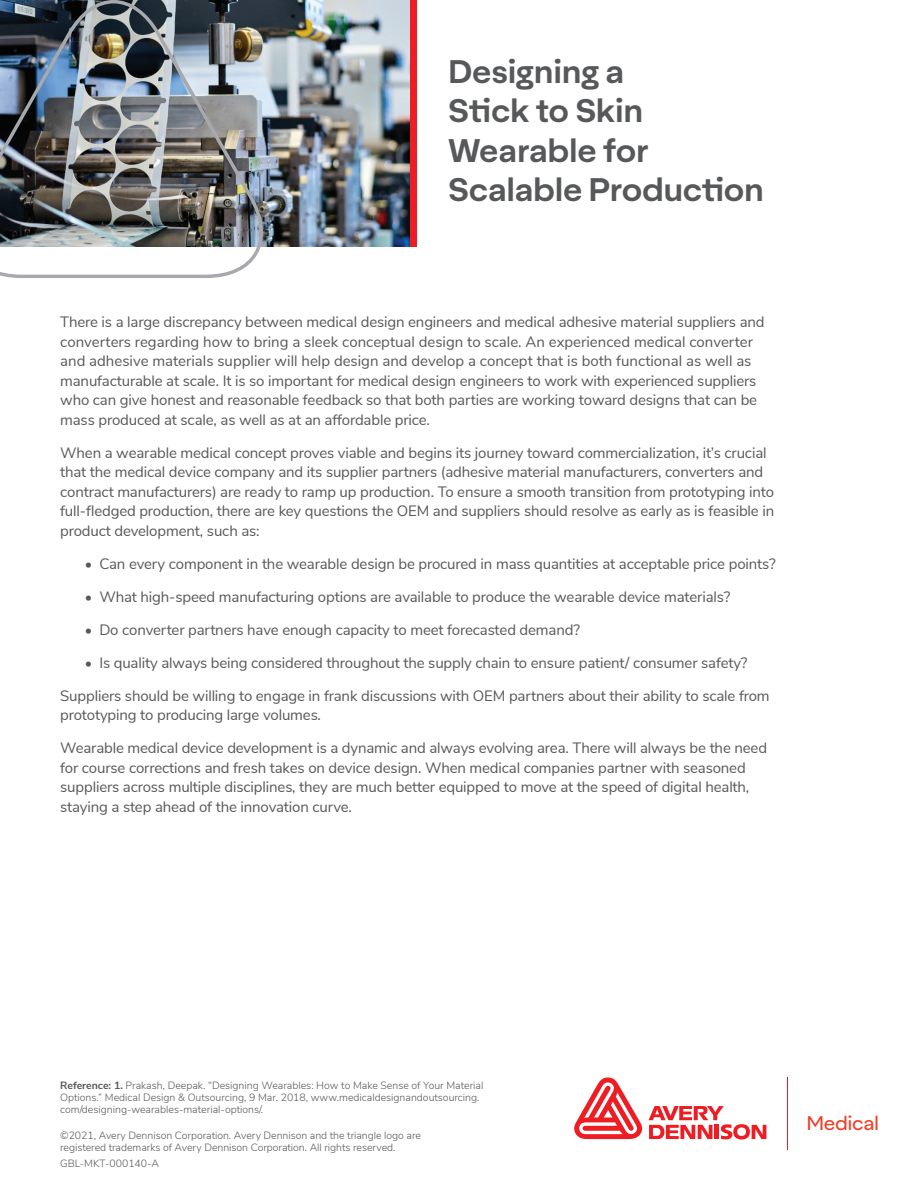
<style>
.page{position:relative;width:918px;height:1188px;background:#fff}
.page>*{position:absolute;margin:0;border:0;box-sizing:border-box;transform-origin:0 0}
.t1{font:600 31.5px/39.3px "Aktifo A";letter-spacing:-.01em;color:#57585a}
.t2{font:19.05px "Aktifo A";letter-spacing:-.02em;color:#ef3e27}
.t3{font:15px/19.5px "Nunito Sans";letter-spacing:-.01em;color:#57585a}
.t4{font:300 10.5px/12px "Nunito Sans";color:#57585a}
.s1{font-size:14.25px}
.s2{font-weight:700}
</style>
<div class="page">
<hr style="left:787px;top:1077px;width:1px;height:73px;background:#ee1d23">
<svg style="left:574px;top:1077px;width:69px;height:62px"></svg>
<svg style="left:649px;top:1106px;width:117px;height:34px"></svg>
<img style="left:275px;top:0;width:135px;height:247px">
<img style="left:0;top:0;width:275px;height:278px">
<div style="left:410px;top:0;width:7px;height:247px;background:#ee1d23"></div>
<h1 class="t1" style="left:448px;top:51px;width:317px">Designing a<br>Stick to Skin<br>Wearable for<br>Scalable Production</h1>
<p class="t3" style="left:60px;top:311px;width:706px">There is a large discrepancy between medical design engineers and medical adhesive material suppliers and converters regarding how to bring a sleek conceptual design to scale. An experienced medical converter and adhesive materials supplier will help design and develop a concept that is both functional as well as manufacturable at scale. It is so important for medical design engineers to work with experienced suppliers who can give honest and reasonable feedback so that both parties are working toward designs that can be mass produced at scale, as well as at an affordable price.</p>
<p class="t3" style="left:60px;top:442px;width:716px">When a wearable medical concept proves viable and begins its journey toward commercialization, it’s crucial that the medical device company and its supplier partners (adhesive material manufacturers, converters and contract manufacturers) are ready to ramp up production. To ensure a smooth transition from prototyping into full-fledged production, there are key questions the OEM and suppliers should resolve as early as is feasible in product development, such as:</p>
<p class="t3" style="left:85px;top:553px;width:692px"><span class="s1">•</span> Can every component in the wearable design be procured in mass quantities at acceptable price points?</p>
<p class="t3" style="left:85px;top:586px;width:647px"><span class="s1">•</span> What high-speed manufacturing options are available to produce the wearable device materials?</p>
<p class="t3" style="left:85px;top:619px;width:497px"><span class="s1">•</span> Do converter partners have enough capacity to meet forecasted demand?</p>
<p class="t3" style="left:85px;top:652px;width:664px"><span class="s1">•</span> Is quality always being considered throughout the supply chain to ensure patient/ consumer safety?</p>
<p class="t3" style="left:60px;top:685px;width:711px">Suppliers should be willing to engage in frank discussions with OEM partners about their ability to scale from prototyping to producing large volumes.</p>
<p class="t3" style="left:60px;top:737px;width:708px">Wearable medical device development is a dynamic and always evolving area. There will always be the need for course corrections and fresh takes on device design. When medical companies partner with seasoned suppliers across multiple disciplines, they are much better equipped to move at the speed of digital health, staying a step ahead of the innovation curve.</p>
<p class="t4" style="left:60px;top:1078px;width:425px"><span class="s2">Reference: 1.</span> Prakash, Deepak. “Designing Wearables: How to Make Sense of Your Material<br>Options.” Medical Design &amp; Outsourcing, 9 Mar. 2018, www.medicaldesignandoutsourcing. com/designing-wearables-material-options/.</p>
<p class="t4" style="left:60px;top:1129px;width:362px">©2021, Avery Dennison Corporation. Avery Dennison and the triangle logo are registered trademarks of Avery Dennison Corporation. All rights reserved.</p>
<p class="t4" style="left:60px;top:1157px;width:100px">GBL-MKT-000140-A</p>
<p class="t2" style="left:806px;top:1111px;width:74px">Medical</p>
</div>
